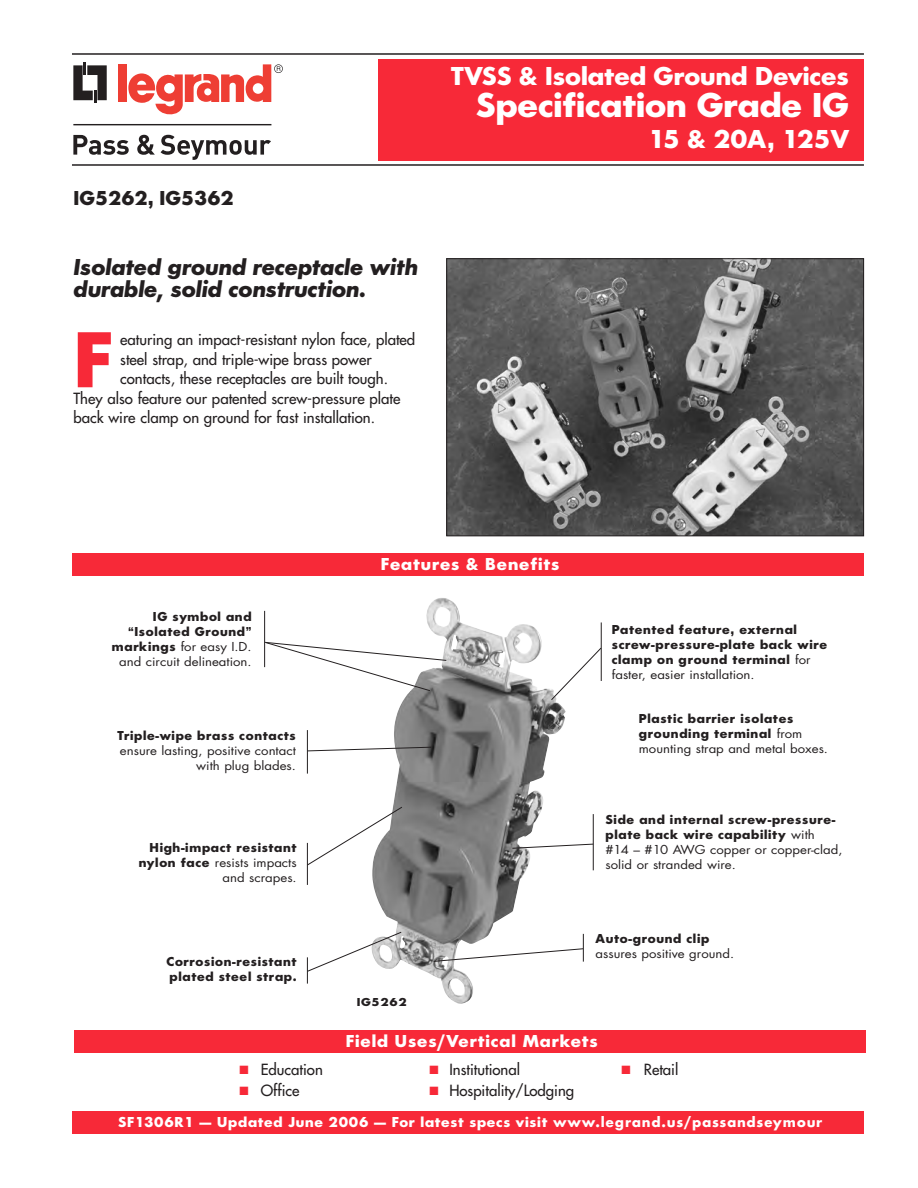
<style>
.page{position:relative;width:918px;height:1188px;background:#fff}
.page>*{position:absolute;margin:0;border:0;box-sizing:border-box;transform-origin:0 0}
.t1{font:700 82.5px "Futura No 2 D";color:#f72938}
.t2{font:700 36px "Futura No 2 D";color:#fff}
.t3{font:700 27px "Futura No 2 D";color:#fff}
.t4{font:italic 700 24px/22.5px "Futura No 2 D";color:#231f20}
.t5{font:700 21px "Futura No 2 D";color:#231f20}
.t6{font:700 18px "Futura No 2 D";letter-spacing:.05em;color:#fff}
.t7{font:15px "Futura";color:#231f20}
.t8{font:700 15px "Futura No 2 D";letter-spacing:.05em;color:#fff}
.t9{font:700 13.5px/15px "Futura No 2 D";letter-spacing:.05em;color:#231f20}
.t10{font:12px/15px "Futura";color:#231f20;text-align:right;scale:1.1 1}
.t11{font:700 12px "Futura No 2 D";letter-spacing:.05em;color:#231f20;scale:1.1 1}
.s1{font-family:"Futura No 2 D";font-weight:700;font-size:13.5px}
.s2{font-family:"Futura";font-weight:400;font-size:12px}
.s3{color:#f72938}
.s4{font-family:"Futura T"}
</style>
<div class="page">
<img style="left:448px;top:260px;width:414px;height:274px">
<div style="left:446px;top:258px;width:418px;height:278px;border:1px solid #231f20"></div>
<div style="left:72px;top:554px;width:792px;height:22px;background:#f72938"></div>
<div style="left:74px;top:1030px;width:791px;height:23px;background:#f72938"></div>
<div style="left:72px;top:1111px;width:792px;height:23px;background:#f72938"></div>
<div style="left:378px;top:59px;width:486px;height:101px;background:#f72938"></div>
<hr style="left:72px;top:53px;width:792px;height:2px;background:#231f20">
<hr style="left:72px;top:164px;width:792px;height:2px;background:#231f20">
<img style="left:372px;top:598px;width:194px;height:406px">
<hr style="left:593px;top:814px;width:1px;height:56px;background:#231f20">
<svg style="left:512px;top:844px;width:82px;height:5px"></svg>
<hr style="left:307px;top:730px;width:1px;height:44px;background:#231f20">
<svg style="left:307px;top:747px;width:125px;height:4px"></svg>
<svg style="left:307px;top:932px;width:95px;height:52px"></svg>
<svg style="left:433px;top:934px;width:151px;height:28px"></svg>
<hr style="left:601px;top:622px;width:1px;height:59px;background:#231f20">
<svg style="left:551px;top:648px;width:51px;height:52px"></svg>
<hr style="left:307px;top:843px;width:1px;height:42px;background:#231f20">
<svg style="left:307px;top:807px;width:95px;height:59px"></svg>
<hr style="left:264px;top:611px;width:1px;height:56px;background:#231f20">
<svg style="left:264px;top:642px;width:183px;height:49px"></svg>
<svg style="left:73px;top:62px;width:34px;height:41px"></svg>
<div style="left:119px;top:64px;width:8px;height:38px;background:#ee3e34"></div>
<svg style="left:128px;top:64px;width:155px;height:51px"></svg>
<hr style="left:73px;top:124px;width:198px;height:1px;background:#231f20">
<svg style="left:73px;top:135px;width:56px;height:20px"></svg>
<svg style="left:137px;top:135px;width:18px;height:20px"></svg>
<svg style="left:161px;top:135px;width:110px;height:25px"></svg>
<h3 class="t5" style="left:74px;top:185px;width:162px">IG5262, IG5362</h3>
<h3 class="t4" style="left:74px;top:255px;width:346px">Isolated ground receptacle with durable, solid construction.</h3>
<h1 class="t1" style="left:73px;top:311px;width:41px">F</h1>
<p class="t7" style="left:120px;top:332px;width:297px">eaturing an impact-resistant nylon face, plated</p>
<p class="t7" style="left:120px;top:352px;width:253px">steel strap, and triple-wipe brass power</p>
<p class="t7" style="left:120px;top:371px;width:269px">contacts, these receptacles are built tough.</p>
<p class="t7" style="left:73px;top:391px;width:329px">They also feature our patented screw-pressure plate</p>
<p class="t7" style="left:73px;top:410px;width:303px">back wire clamp on ground for fast installation.</p>
<h3 class="t3" style="left:451px;top:60px;width:399px">TVSS &amp; Isolated Ground Devices</h3>
<h2 class="t2" style="left:476px;top:83px;width:375px">Specification Grade IG</h2>
<h3 class="t3" style="left:648px;top:123px;width:202px">15 &amp; 20A, 125V</h3>
<p class="t9" style="left:128px;top:609px;width:125px;text-align:right">IG symbol and “Isolated Ground”</p>
<p class="t10" style="left:112px;top:640px;width:128px"><span class="s1">markings</span> for easy I.D. and circuit delineation.</p>
<p class="t9" style="left:118px;top:728px;width:180px">Triple-wipe brass contacts</p>
<p class="t10" style="left:120px;top:744px;width:161px">ensure lasting, positive contact with plug blades.</p>
<p class="t9" style="left:150px;top:840px;width:149px">High-impact resistant</p>
<p class="t10" style="left:139px;top:856px;width:145px"><span class="s1">nylon face</span> resists impacts and scrapes.</p>
<p class="t9" style="left:166px;top:954px;width:132px">Corrosion-resistant plated steel strap.</p>
<h3 class="t6" style="left:381px;top:554px;width:180px">Features &amp; Benefits</h3>
<p class="t11" style="left:357px;top:994px;width:47px">IG5262</p>
<p class="t9" style="left:612px;top:622px;width:217px">Patented feature, external screw-pressure-plate back wire clamp on ground terminal <span class="s2">for</span></p>
<p class="t10" style="left:612px;top:668px;width:131px">faster, easier installation.</p>
<p class="t9" style="left:639px;top:711px;width:165px">Plastic barrier isolates grounding terminal <span class="s2">from</span></p>
<p class="t10" style="left:639px;top:742px;width:174px">mounting strap and metal boxes.</p>
<p class="t9" style="left:606px;top:812px;width:231px">Side and internal screw-pressure&shy;plate back wire capability <span class="s2">with</span></p>
<p class="t10" style="left:606px;top:843px;width:217px;text-align:left">#14 – #10 AWG copper or copper-clad, solid or stranded wire.</p>
<p class="t9" style="left:596px;top:931px;width:115px">Auto-ground clip</p>
<p class="t10" style="left:596px;top:947px;width:128px">assures positive ground.</p>
<h3 class="t6" style="left:346px;top:1031px;width:253px">Field Uses/Vertical Markets</h3>
<p class="t7" style="left:239px;top:1062px;width:85px"><span class="s3">■</span> Education</p>
<p class="t7" style="left:430px;top:1062px;width:92px"><span class="s3">■</span> Institutional</p>
<p class="t7" style="left:622px;top:1062px;width:58px"><span class="s3">■</span> Retail</p>
<p class="t7" style="left:239px;top:1083px;width:62px"><span class="s3">■</span> Office</p>
<p class="t7" style="left:430px;top:1083px;width:146px"><span class="s3">■</span> Hospitality/Lodging</p>
<p class="t8" style="left:118px;top:1113px;width:706px">SF1306R1 — Updated June 2006 — For latest specs visit <span class="s4">www.legrand.us/passandseymour</span></p>
</div>
